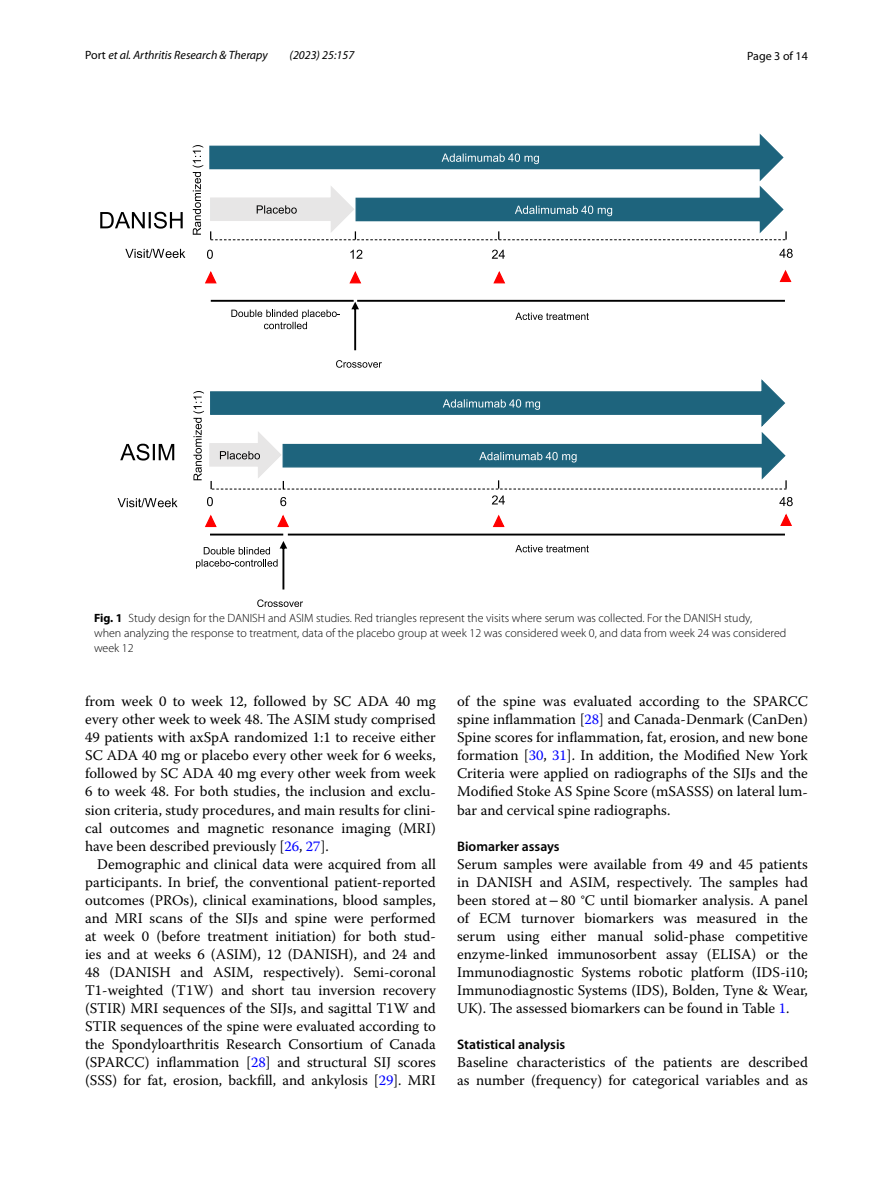
<style>
.page{position:relative;width:893px;height:1187px;background:#fff}
.page>*{position:absolute;margin:0;border:0;box-sizing:border-box;transform-origin:0 0}
.t1{font:14.7px/18px "Warnock Pro";color:#000;text-align:justify}
.t2{font:600 13.8px "Myriad Pro";color:#000}
.t3{font:300 12px/15px "Myriad Pro";color:#000}
.t4{font:italic 12px "Myriad Pro";color:#000}
.t5{font:12px "Myriad Pro";color:#000}
.s1{font-style:normal}
.s2{font-weight:700}
.s3{color:#00f}
.s4{font-family:"STIX"}
</style>
<div class="page">
<svg style="left:205px;top:271px;width:12px;height:13px"></svg>
<svg style="left:349px;top:271px;width:13px;height:13px"></svg>
<svg style="left:493px;top:271px;width:13px;height:13px"></svg>
<svg style="left:779px;top:270px;width:13px;height:13px"></svg>
<svg style="left:205px;top:514px;width:12px;height:14px"></svg>
<svg style="left:277px;top:514px;width:12px;height:14px"></svg>
<svg style="left:492px;top:514px;width:13px;height:14px"></svg>
<svg style="left:780px;top:513px;width:12px;height:13px"></svg>
<svg style="left:351px;top:302px;width:8px;height:48px"></svg>
<hr style="left:210px;top:533px;width:73px;height:2px;background:#000">
<hr style="left:288px;top:533px;width:497px;height:2px;background:#000">
<hr style="left:211px;top:300px;width:143px;height:2px;background:#000">
<hr style="left:357px;top:300px;width:428px;height:2px;background:#000">
<svg style="left:207px;top:497px;width:6px;height:9px"></svg>
<svg style="left:280px;top:497px;width:6px;height:9px"></svg>
<svg style="left:492px;top:495px;width:13px;height:9px"></svg>
<svg style="left:779px;top:497px;width:14px;height:9px"></svg>
<svg style="left:193px;top:145px;width:10px;height:90px"></svg>
<svg style="left:207px;top:250px;width:6px;height:9px"></svg>
<svg style="left:350px;top:250px;width:12px;height:9px"></svg>
<svg style="left:492px;top:250px;width:13px;height:9px"></svg>
<svg style="left:779px;top:249px;width:14px;height:9px"></svg>
<svg style="left:100px;top:212px;width:83px;height:17px"></svg>
<svg style="left:120px;top:443px;width:54px;height:17px"></svg>
<svg style="left:515px;top:312px;width:74px;height:8px"></svg>
<svg style="left:336px;top:360px;width:46px;height:7px"></svg>
<svg style="left:231px;top:309px;width:109px;height:20px"></svg>
<svg style="left:209px;top:133px;width:578px;height:107px"></svg>
<svg style="left:515px;top:545px;width:74px;height:7px"></svg>
<svg style="left:257px;top:599px;width:46px;height:8px"></svg>
<svg style="left:196px;top:541px;width:91px;height:48px"></svg>
<svg style="left:125px;top:249px;width:60px;height:9px"></svg>
<svg style="left:118px;top:498px;width:60px;height:9px"></svg>
<svg style="left:193px;top:379px;width:594px;height:110px"></svg>
<p class="t4" style="left:85px;top:48px;width:184px"><span class="s1">Port</span> et al. Arthritis Research &amp; Therapy</p>
<p class="t4" style="left:290px;top:48px;width:66px">(2023) 25:157</p>
<p class="t5" style="left:747px;top:48px;width:62px">Page 3 of 14</p>
<p class="t3" style="left:94px;top:611px;width:694px"><span class="s2">Fig. 1</span> Study design for the DANISH and ASIM studies. Red triangles represent the visits where serum was collected. For the DANISH study,<br>when analyzing the response to treatment, data of the placebo group at week 12 was considered week 0, and data from week 24 was considered week 12</p>
<p class="t1" style="left:85px;top:692px;width:352px">from week 0 to week 12, followed by SC ADA 40 mg every other week to week 48. The ASIM study comprised 49 patients with axSpA randomized 1:1 to receive either SC ADA 40 mg or placebo every other week for 6 weeks, followed by SC ADA 40 mg every other week from week 6 to week 48. For both studies, the inclusion and exclu&shy;sion criteria, study procedures, and main results for clini&shy;cal outcomes and magnetic resonance imaging (MRI) have been described previously [<span class="s3">26</span>, <span class="s3">27</span>].</p>
<p class="t1" style="left:85px;top:854px;width:352px;text-indent:12px">Demographic and clinical data were acquired from all participants. In brief, the conventional patient-reported outcomes (PROs), clinical examinations, blood samples, and MRI scans of the SIJs and spine were performed at week 0 (before treatment initiation) for both stud&shy;ies and at weeks 6 (ASIM), 12 (DANISH), and 24 and 48 (DANISH and ASIM, respectively). Semi-coronal T1-weighted (T1W) and short tau inversion recovery (STIR) MRI sequences of the SIJs, and sagittal T1W and STIR sequences of the spine were evaluated according to the Spondyloarthritis Research Consortium of Canada (SPARCC) inflammation [<span class="s3">28</span>] and structural SIJ scores (SSS) for fat, erosion, backfill, and ankylosis [<span class="s3">29</span>]. MRI</p>
<p class="t1" style="left:457px;top:692px;width:352px">of the spine was evaluated according to the SPARCC spine inflammation [<span class="s3">28</span>] and Canada-Denmark (CanDen)<br>Spine scores for inflammation, fat, erosion, and new bone formation [<span class="s3">30</span>, <span class="s3">31</span>]. In addition, the Modified New York Criteria were applied on radiographs of the SIJs and the Modified Stoke AS Spine Score (mSASSS) on lateral lum&shy;bar and cervical spine radiographs.</p>
<p class="t2" style="left:457px;top:837px;width:104px">Biomarker assays</p>
<p class="t1" style="left:457px;top:854px;width:352px">Serum samples were available from 49 and 45 patients in DANISH and ASIM, respectively. The samples had been stored at<span class="s4">−</span>80 °C until biomarker analysis. A panel of ECM turnover biomarkers was measured in the serum using either manual solid-phase competitive enzyme-linked immunosorbent assay (ELISA) or the Immunodiagnostic Systems robotic platform (IDS-i10; Immunodiagnostic Systems (IDS), Bolden, Tyne &amp; Wear, UK). The assessed biomarkers can be found in Table <span class="s3">1</span>.</p>
<p class="t2" style="left:457px;top:1035px;width:110px">Statistical analysis</p>
<p class="t1" style="left:457px;top:1052px;width:352px">Baseline characteristics of the patients are described as number (frequency) for categorical variables and as</p>
</div>
